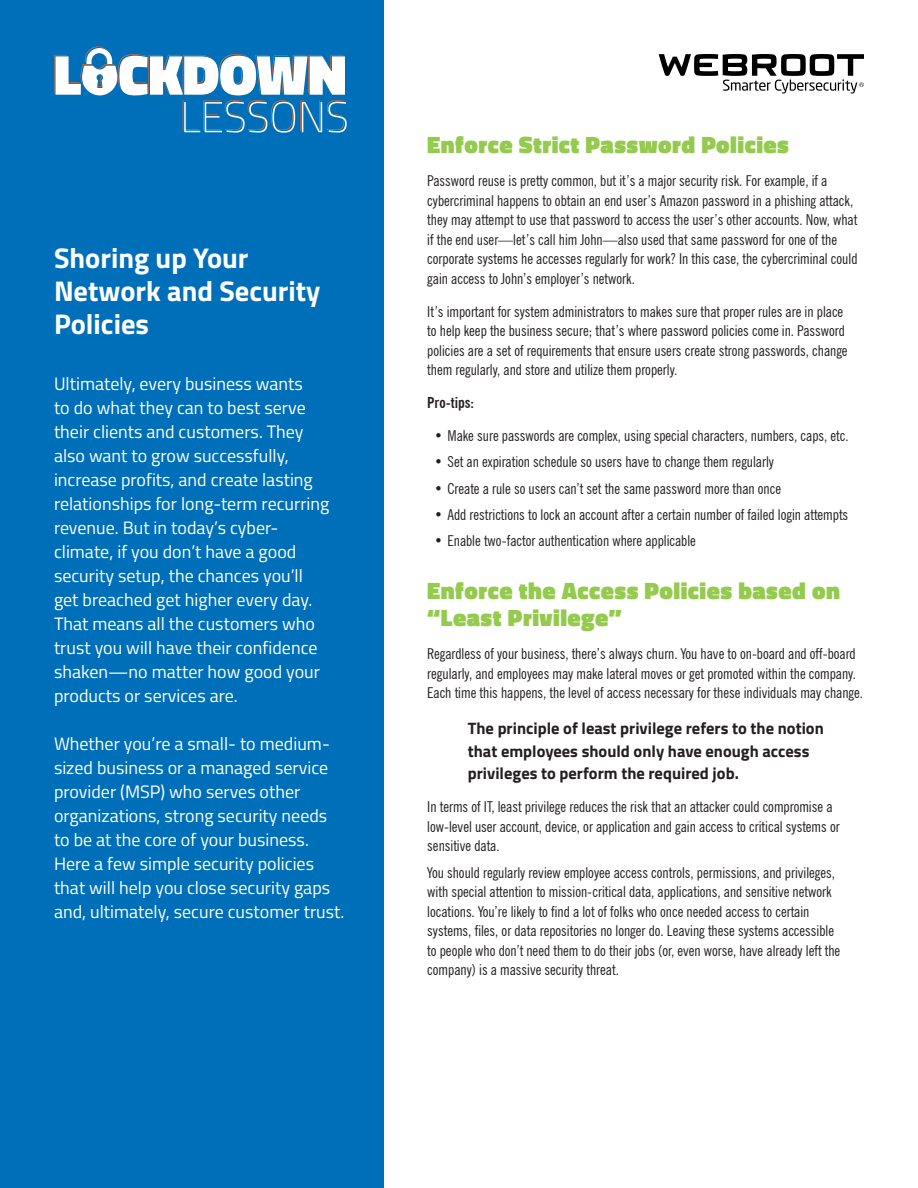
<style>
.page{position:relative;width:918px;height:1188px;background:#fff}
.page>*{position:absolute;margin:0;border:0;box-sizing:border-box;transform-origin:0 0}
.t1{font:700 28.5px/33px "Titillium";color:#fff}
.Header_1{font:900 24px/27px "Titillium";letter-spacing:.02em;color:#94ca4e}
.t2{font:18px/24px "Titillium";color:#fff}
.Pull_Quote_-_body{font:700 16.5px/22.5px "Titillium";color:#231f20}
.Body_copy{font:condensed 15px/19.5px "News Gothic BT";color:#231f20}
.Header_1-2{font:condensed 15px/19.5px "News Gothic BT";color:#231f20}
.Header_1-3{font:700 condensed 15px "News Gothic BT";color:#231f20}
</style>
<div class="page">
<div style="left:0;top:0;width:383px;height:1188px;background:#006fba"></div>
<svg style="left:659px;top:54px;width:205px;height:40px"></svg>
<svg style="left:54px;top:47px;width:293px;height:86px"></svg>
<p class="t1" style="left:54px;top:240px;width:268px">Shoring up Your<br>Network and Security<br>Policies</p>
<p class="t2" style="left:54px;top:371px;width:277px">Ultimately, every business wants<br>to do what they can to best serve their clients and customers. They also want to grow successfully, increase profits, and create lasting relationships for long-term recurring revenue. But in today’s cyber&shy;climate, if you don’t have a good security setup, the chances you’ll get breached get higher every day.<br>That means all the customers who trust you will have their confidence shaken—no matter how good your products or services are.</p>
<p class="t2" style="left:54px;top:731px;width:292px">Whether you’re a small- to medium&shy;sized business or a managed service provider (MSP) who serves other organizations, strong security needs to be at the core of your business.<br>Here a few simple security policies that will help you close security gaps and, ultimately, secure customer trust.</p>
<p class="Header_1" style="left:427px;top:131px;width:363px">Enforce Strict Password Policies</p>
<p class="Header_1-2" style="left:427px;top:171px;width:432px">Password reuse is pretty common, but it’s a major security risk. For example, if a cybercriminal happens to obtain an end user’s Amazon password in a phishing attack, they may attempt to use that password to access the user’s other accounts. Now, what if the end user—let’s call him John—also used that same password for one of the corporate systems he accesses regularly for work? In this case, the cybercriminal could gain access to John’s employer’s network.</p>
<p class="Header_1-2" style="left:427px;top:301px;width:422px">It’s important for system administrators to makes sure that proper rules are in place to help keep the business secure; that’s where password policies come in. Password policies are a set of requirements that ensure users create strong passwords, change them regularly, and store and utilize them properly.</p>
<p class="Header_1-3" style="left:427px;top:393px;width:48px">Pro-tips:</p>
<p class="Body_copy" style="left:434px;top:426px;width:416px">• Make sure passwords are complex, using special characters, numbers, caps, etc.</p>
<p class="Body_copy" style="left:434px;top:452px;width:342px">• Set an expiration schedule so users have to change them regularly</p>
<p class="Body_copy" style="left:434px;top:478px;width:349px">• Create a rule so users can’t set the same password more than once</p>
<p class="Body_copy" style="left:434px;top:505px;width:416px">• Add restrictions to lock an account after a certain number of failed login attempts</p>
<p class="Body_copy" style="left:434px;top:531px;width:263px">• Enable two-factor authentication where applicable</p>
<p class="Header_1" style="left:427px;top:577px;width:414px">Enforce the Access Policies based on “Least Privilege”</p>
<p class="Body_copy" style="left:427px;top:644px;width:437px">Regardless of your business, there’s always churn. You have to on-board and off-board regularly, and employees may make lateral moves or get promoted within the company.<br>Each time this happens, the level of access necessary for these individuals may change.</p>
<p class="Pull_Quote_-_body" style="left:468px;top:716px;width:358px">The principle of least privilege refers to the notion that employees should only have enough access privileges to perform the required job.</p>
<p class="Body_copy" style="left:427px;top:797px;width:414px">In terms of IT, least privilege reduces the risk that an attacker could compromise a low-level user account, device, or application and gain access to critical systems or sensitive data.</p>
<p class="Body_copy" style="left:427px;top:862px;width:414px">You should regularly review employee access controls, permissions, and privileges, with special attention to mission-critical data, applications, and sensitive network locations. You’re likely to find a lot of folks who once needed access to certain systems, files, or data repositories no longer do. Leaving these systems accessible to people who don’t need them to do their jobs (or, even worse, have already left the company) is a massive security threat.</p>
</div>
